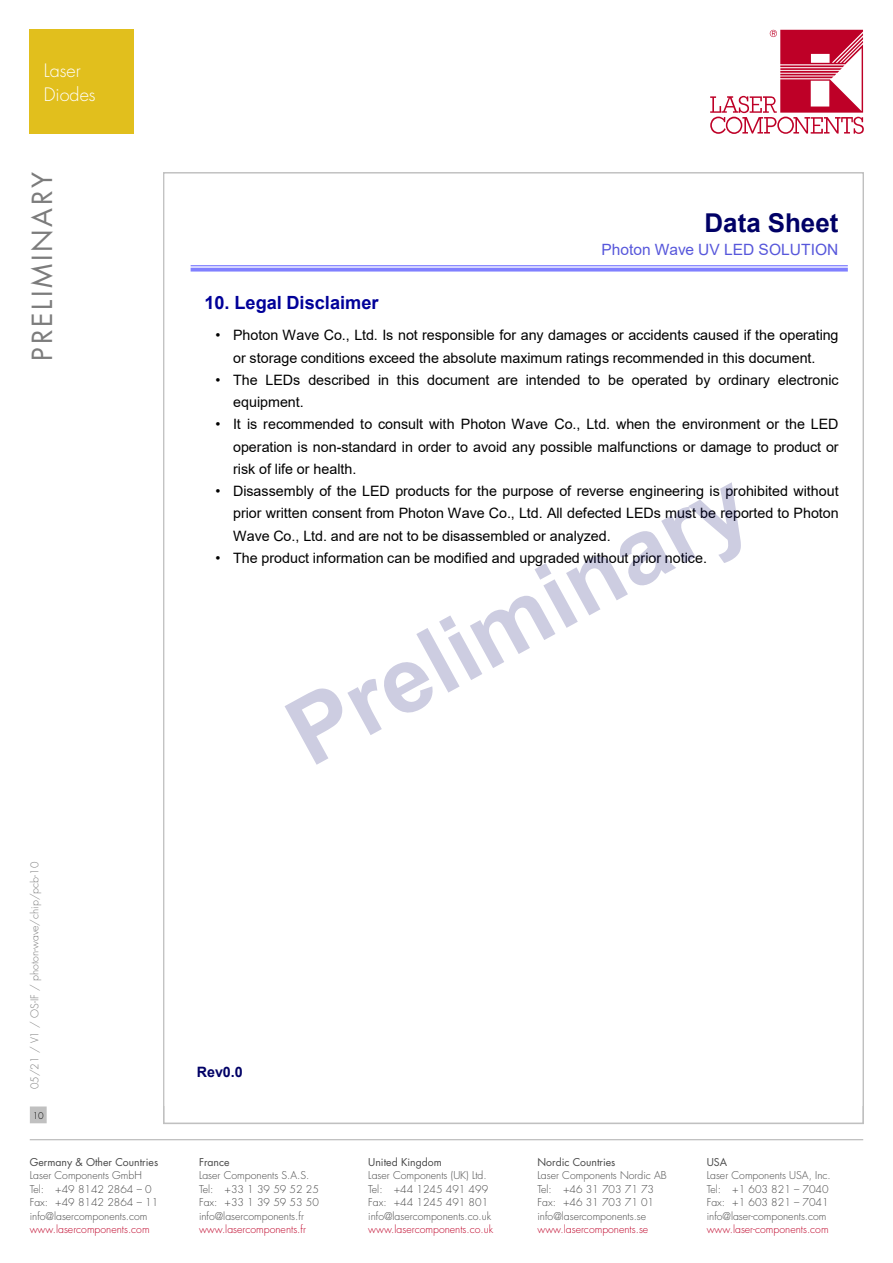
<style>
.page{position:relative;width:893px;height:1263px;background:#fff}
.page>*{position:absolute;margin:0;border:0;box-sizing:border-box;transform-origin:0 0}
.t1{font:27px "Futura Std";letter-spacing:.1em;color:#7c7c7c}
.t2{font:700 25.95px "Arial";color:#006}
.t3{font:700 18.15px "Arial";color:#009}
.t4{font:300 18px/24px "Futura Std";color:#fff}
.t5{font:15.6px "Arial";color:#5757db}
.t6{font:14.25px/22.2px "Arial";color:#000;text-align:justify}
.t7{font:700 14.25px "Arial";color:#006}
.t8{font:300 10.5px/13.5px "Futura Std";color:#484848}
.t9{font:300 10.5px "Futura Std";color:#be0027}
.t10{font:10.5px "Futura Std";color:#484848}
.t11{font:300 10.5px "Futura Std";color:#7c7c7c}
.t12{font:300 9px "Futura Std";color:#000}
</style>
<div class="page">
<svg style="left:710px;top:30px;width:153px;height:104px"></svg>
<hr style="left:30px;top:1139px;width:833px;height:1px;background:#c0c0c0">
<div style="left:31px;top:1107px;width:15px;height:16px;background:#c0c0c0"></div>
<div style="left:30px;top:1106px;width:17px;height:17px;border:1px solid #c0c0c0"></div>
<hr style="left:191px;top:265px;width:657px;height:1px;background:#8b8bff">
<hr style="left:191px;top:268px;width:657px;height:4px;background:#00f;opacity:.5">
<svg style="left:285px;top:482px;width:456px;height:283px"></svg>
<div style="left:30px;top:30px;width:104px;height:104px;background:#e1bf1d"></div>
<p class="t4" style="left:44px;top:59px;width:53px">Laser<br>Diodes</p>
<h1 class="t1" style="left:25px;top:361px;width:190px;rotate:-90deg">PRELIMINARY</h1>
<p class="t3" style="left:204px;top:290px;width:176px">10. Legal Disclaimer</p>
<h2 class="t2" style="left:705px;top:204px;width:135px">Data Sheet</h2>
<p class="t5" style="left:601px;top:238px;width:238px">Photon Wave UV LED SOLUTION</p>
<p class="t6" style="left:215px;top:324px;width:624px;text-align:center">• Photon Wave Co., Ltd. Is not responsible for any damages or accidents caused if the operating or storage conditions exceed the absolute maximum ratings recommended in this document.</p>
<p class="t6" style="left:233px;top:369px;width:607px;text-indent:-18px">• The LEDs described in this document are intended to be operated by ordinary electronic equipment.</p>
<p class="t6" style="left:233px;top:413px;width:607px;text-indent:-18px">• It is recommended to consult with Photon Wave Co., Ltd. when the environment or the LED operation is non-standard in order to avoid any possible malfunctions or damage to product or risk of life or health.</p>
<p class="t6" style="left:233px;top:480px;width:607px;text-indent:-18px">• Disassembly of the LED products for the purpose of reverse engineering is prohibited without prior written consent from Photon Wave Co., Ltd. All defected LEDs must be reported to Photon Wave Co., Ltd. and are not to be disassembled or analyzed.</p>
<p class="t6" style="left:215px;top:546px;width:493px">• The product information can be modified and upgraded without prior notice.</p>
<p class="t11" style="left:28px;top:1089px;width:229px;rotate:-90deg">05/21 / V1 / OS-IF / photon-wave/chip/pcb-10</p>
<p class="t12" style="left:33px;top:1110px;width:13px">10</p>
<p class="t10" style="left:30px;top:1155px;width:130px">Germany &amp; Other Countries</p>
<p class="t8" style="left:30px;top:1169px;width:130px">Laser Components GmbH<br>Tel: +49 8142 2864 – 0<br>Fax: +49 8142 2864 – 11 info@lasercomponents.com</p>
<p class="t9" style="left:30px;top:1223px;width:121px">www.lasercomponents.com</p>
<p class="t7" style="left:197px;top:1062px;width:47px">Rev0.0</p>
<p class="t10" style="left:199px;top:1155px;width:32px">France</p>
<p class="t8" style="left:199px;top:1169px;width:121px">Laser Components S.A.S.<br>Tel: +33 1 39 59 52 25<br>Fax: +33 1 39 59 53 50 info@lasercomponents.fr</p>
<p class="t9" style="left:199px;top:1223px;width:108px">www.lasercomponents.fr</p>
<p class="t10" style="left:368px;top:1155px;width:75px">United Kingdom</p>
<p class="t8" style="left:368px;top:1169px;width:124px">Laser Components (UK) Ltd.<br>Tel: +44 1245 491 499<br>Fax: +44 1245 491 801 info@lasercomponents.co.uk</p>
<p class="t9" style="left:368px;top:1223px;width:126px">www.lasercomponents.co.uk</p>
<p class="t10" style="left:537px;top:1155px;width:79px">Nordic Countries</p>
<p class="t8" style="left:537px;top:1169px;width:131px">Laser Components Nordic AB<br>Tel: +46 31 703 71 73<br>Fax: +46 31 703 71 01 info@lasercomponents.se</p>
<p class="t9" style="left:537px;top:1223px;width:112px">www.lasercomponents.se</p>
<p class="t10" style="left:707px;top:1155px;width:22px">USA</p>
<p class="t8" style="left:707px;top:1169px;width:126px">Laser Components USA, Inc.<br>Tel: +1 603 821 – 7040<br>Fax: +1 603 821 – 7041 info@laser-components.com</p>
<p class="t9" style="left:707px;top:1223px;width:123px">www.laser-components.com</p>
</div>
